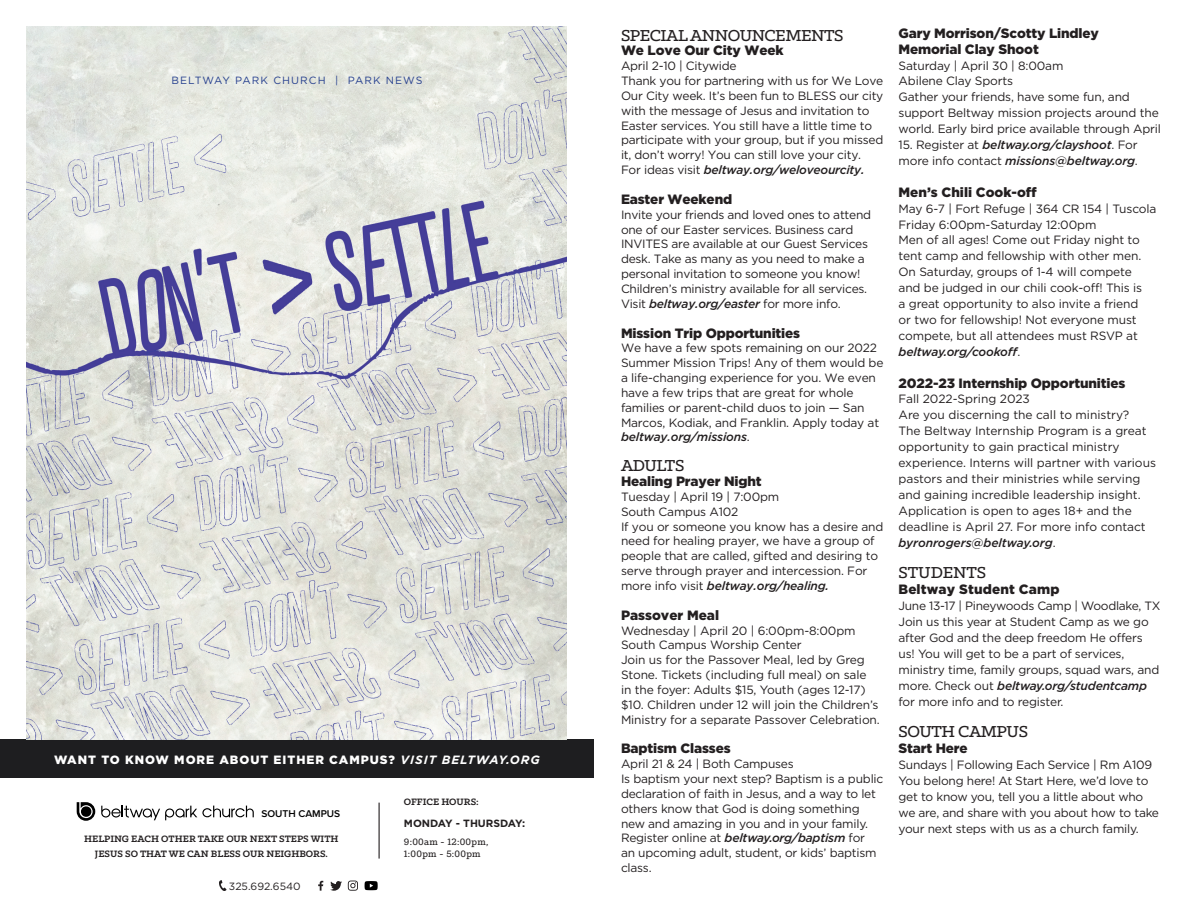
<style>
.page{position:relative;width:1188px;height:918px;background:#fff}
.page>*{position:absolute;margin:0;border:0;box-sizing:border-box;transform-origin:0 0}
.t1{font:500 18px "Klinic Slab";letter-spacing:-.025em;color:#231f20}
.t2{font:500 18px "Klinic Slab";letter-spacing:-.005em;color:#231f20}
.t3{font:900 13.5px "Gotham";letter-spacing:-.01em;color:#231f20}
.t4{font:900 13.5px "Gotham";letter-spacing:.01em;color:#231f20}
.t5{font:12px/14.9px "Gotham";letter-spacing:-.015em;color:#231f20}
.t6{font:italic 500 12px/15.9px "Gotham";letter-spacing:-.02em;color:#231f20}
.t7{font:900 12px "Gotham";letter-spacing:.08em;color:#fff}
.t8{font:700 10.5px "Klinic Slab";color:#231f20}
.t9{font:500 10.5px "Klinic Slab";letter-spacing:.025em;color:#231f20}
.t10{font:10.5px "Gotham";letter-spacing:.1em;color:#253f8e}
.t11{font:700 10.5px "Gotham";color:#231f20}
.t12{font:10.5px "Gotham";color:#231f20}
.t13{font:600 10.2px "Proxima Nova";color:#000}
.s1{font-weight:700;font-style:italic}
.s2{font-weight:500;font-style:italic}
.s3{font-weight:400;font-style:normal}
</style>
<div class="page">
<div style="left:0;top:739px;width:594px;height:39px;background:#1e1e20"></div>
<hr style="left:379px;top:803px;width:1px;height:56px;background:#231f20">
<svg style="left:77px;top:802px;width:18px;height:19px"></svg>
<svg style="left:101px;top:806px;width:153px;height:14px"></svg>
<svg style="left:219px;top:880px;width:8px;height:11px"></svg>
<svg style="left:348px;top:881px;width:10px;height:10px"></svg>
<svg style="left:330px;top:881px;width:12px;height:10px"></svg>
<svg style="left:318px;top:881px;width:5px;height:10px"></svg>
<svg style="left:365px;top:881px;width:13px;height:9px"></svg>
<img style="left:27px;top:27px;width:540px;height:712px">
<p class="t10" style="left:172px;top:74px;width:252px">BELTWAY PARK CHURCH | PARK NEWS</p>
<p class="t7" style="left:54px;top:751px;width:487px">WANT TO KNOW MORE ABOUT EITHER CAMPUS? <span class="s1">VISIT BELTWAY.ORG</span></p>
<p class="t8" style="left:404px;top:795px;width:76px">OFFICE HOURS:</p>
<p class="t11" style="left:404px;top:816px;width:123px">MONDAY - THURSDAY:</p>
<p class="t9" style="left:404px;top:835px;width:86px">9:00am - 12:00pm,</p>
<p class="t9" style="left:404px;top:847px;width:78px">1:00pm - 5:00pm</p>
<p class="t13" style="left:261px;top:806px;width:80px">SOUTH CAMPUS</p>
<p class="t8" style="left:84px;top:832px;width:256px">HELPING EACH OTHER TAKE OUR NEXT STEPS WITH</p>
<p class="t8" style="left:95px;top:847px;width:235px">JESUS SO THAT WE CAN BLESS OUR NEIGHBORS.</p>
<p class="t12" style="left:229px;top:879px;width:73px">325.692.6540</p>
<p class="t1" style="left:621px;top:23px;width:224px">SPECIAL ANNOUNCEMENTS</p>
<p class="t3" style="left:621px;top:41px;width:164px">We Love Our City Week</p>
<p class="t5" style="left:621px;top:58px;width:117px">April 2-10 | Citywide</p>
<p class="t5" style="left:621px;top:73px;width:264px">Thank you for partnering with us for We Love Our City week. It’s been fun to BLESS our city with the message of Jesus and invitation to Easter services. You still have a little time to participate with your group, but if you missed it, don’t worry! You can still love your city.<br>For ideas visit <span class="s2">beltway.org/weloveourcity.</span></p>
<p class="t3" style="left:621px;top:190px;width:113px">Easter Weekend</p>
<p class="t5" style="left:621px;top:207px;width:252px">Invite your friends and loved ones to attend one of our Easter services. Business card INVITES are available at our Guest Services desk. Take as many as you need to make a personal invitation to someone you know!<br>Children’s ministry available for all services.</p>
<p class="t6" style="left:621px;top:295px;width:221px"><span class="s3">Visit</span> beltway.org/easter <span class="s3">for more info.</span></p>
<p class="t3" style="left:621px;top:323px;width:181px">Mission Trip Opportunities</p>
<p class="t5" style="left:621px;top:340px;width:264px">We have a few spots remaining on our 2022<br>Summer Mission Trips! Any of them would be a life-changing experience for you. We even have a few trips that are great for whole families or parent-child duos to join — San Marcos, Kodiak, and Franklin. Apply today at <span class="s2">beltway.org/missions</span>.</p>
<p class="t1" style="left:621px;top:454px;width:65px">ADULTS</p>
<p class="t3" style="left:621px;top:472px;width:142px">Healing Prayer Night</p>
<p class="t5" style="left:621px;top:489px;width:160px">Tuesday | April 19 | 7:00pm</p>
<p class="t5" style="left:621px;top:504px;width:119px">South Campus A102</p>
<p class="t5" style="left:621px;top:519px;width:264px">If you or someone you know has a desire and need for healing prayer, we have a group of people that are called, gifted and desiring to serve through prayer and intercession. For more info visit <span class="s2">beltway.org/healing.</span></p>
<p class="t3" style="left:621px;top:606px;width:100px">Passover Meal</p>
<p class="t5" style="left:621px;top:623px;width:236px">Wednesday | April 20 | 6:00pm-8:00pm</p>
<p class="t5" style="left:621px;top:637px;width:182px">South Campus Worship Center</p>
<p class="t5" style="left:621px;top:652px;width:260px">Join us for the Passover Meal, led by Greg Stone. Tickets (including full meal) on sale in the foyer: Adults $15, Youth (ages 12-17) $10. Children under 12 will join the Children’s Ministry for a separate Passover Celebration.</p>
<p class="t3" style="left:621px;top:739px;width:111px">Baptism Classes</p>
<p class="t5" style="left:621px;top:756px;width:174px">April 21 &amp; 24 | Both Campuses</p>
<p class="t5" style="left:621px;top:771px;width:264px">Is baptism your next step? Baptism is a public declaration of faith in Jesus, and a way to let others know that God is doing something new and amazing in you and in your family.<br>Register online at <span class="s2">beltway.org/baptism</span> for<br>an upcoming adult, student, or kids’ baptism class.</p>
<p class="t3" style="left:899px;top:24px;width:202px">Gary Morrison/Scotty Lindley</p>
<p class="t3" style="left:899px;top:40px;width:142px">Memorial Clay Shoot</p>
<p class="t5" style="left:899px;top:58px;width:166px">Saturday | April 30 | 8:00am</p>
<p class="t5" style="left:899px;top:74px;width:116px">Abilene Clay Sports</p>
<p class="t5" style="left:899px;top:89px;width:264px;line-height:15.9px">Gather your friends, have some fun, and support Beltway mission projects around the world. Early bird price available through April</p>
<p class="t6" style="left:899px;top:137px;width:241px"><span class="s3">15. Register at</span> beltway.org/clayshoot<span class="s3">. For more info contact</span> missions@beltway.org<span class="s3">.</span></p>
<p class="t3" style="left:899px;top:183px;width:140px">Men’s Chili Cook-off</p>
<p class="t5" style="left:899px;top:201px;width:259px">May 6-7 | Fort Refuge | 364 CR 154 | Tuscola</p>
<p class="t5" style="left:899px;top:217px;width:199px">Friday 6:00pm-Saturday 12:00pm</p>
<p class="t5" style="left:899px;top:232px;width:245px;line-height:15.9px">Men of all ages! Come out Friday night to tent camp and fellowship with other men.<br>On Saturday, groups of 1-4 will compete and be judged in our chili cook-off! This is a great opportunity to also invite a friend or two for fellowship! Not everyone must compete, but all attendees must RSVP at <span class="s2">beltway.org/cookoff</span>.</p>
<p class="t3" style="left:899px;top:374px;width:228px">2022-23 Internship Opportunities</p>
<p class="t5" style="left:899px;top:392px;width:133px">Fall 2022-Spring 2023</p>
<p class="t5" style="left:899px;top:407px;width:259px;line-height:15.9px">Are you discerning the call to ministry?<br>The Beltway Internship Program is a great opportunity to gain practical ministry experience. Interns will partner with various pastors and their ministries while serving and gaining incredible leadership insight.<br>Application is open to ages 18+ and the deadline is April 27. For more info contact <span class="s2">byronrogers@beltway.org</span>.</p>
<p class="t2" style="left:899px;top:561px;width:89px">STUDENTS</p>
<p class="t4" style="left:899px;top:580px;width:162px">Beltway Student Camp</p>
<p class="t5" style="left:899px;top:598px;width:264px">June 13-17 | Pineywoods Camp | Woodlake, TX</p>
<p class="t5" style="left:899px;top:614px;width:262px;line-height:15.9px">Join us this year at Student Camp as we go after God and the deep freedom He offers us! You will get to be a part of services, ministry time, family groups, squad wars, and more. Check out <span class="s2">beltway.org/studentcamp </span>for more info and to register.</p>
<p class="t1" style="left:899px;top:720px;width:131px">SOUTH CAMPUS</p>
<p class="t3" style="left:899px;top:739px;width:71px">Start Here</p>
<p class="t5" style="left:899px;top:757px;width:255px">Sundays | Following Each Service | Rm A109</p>
<p class="t5" style="left:899px;top:773px;width:262px;line-height:15.9px">You belong here! At Start Here, we’d love to get to know you, tell you a little about who we are, and share with you about how to take your next steps with us as a church family.</p>
</div>
